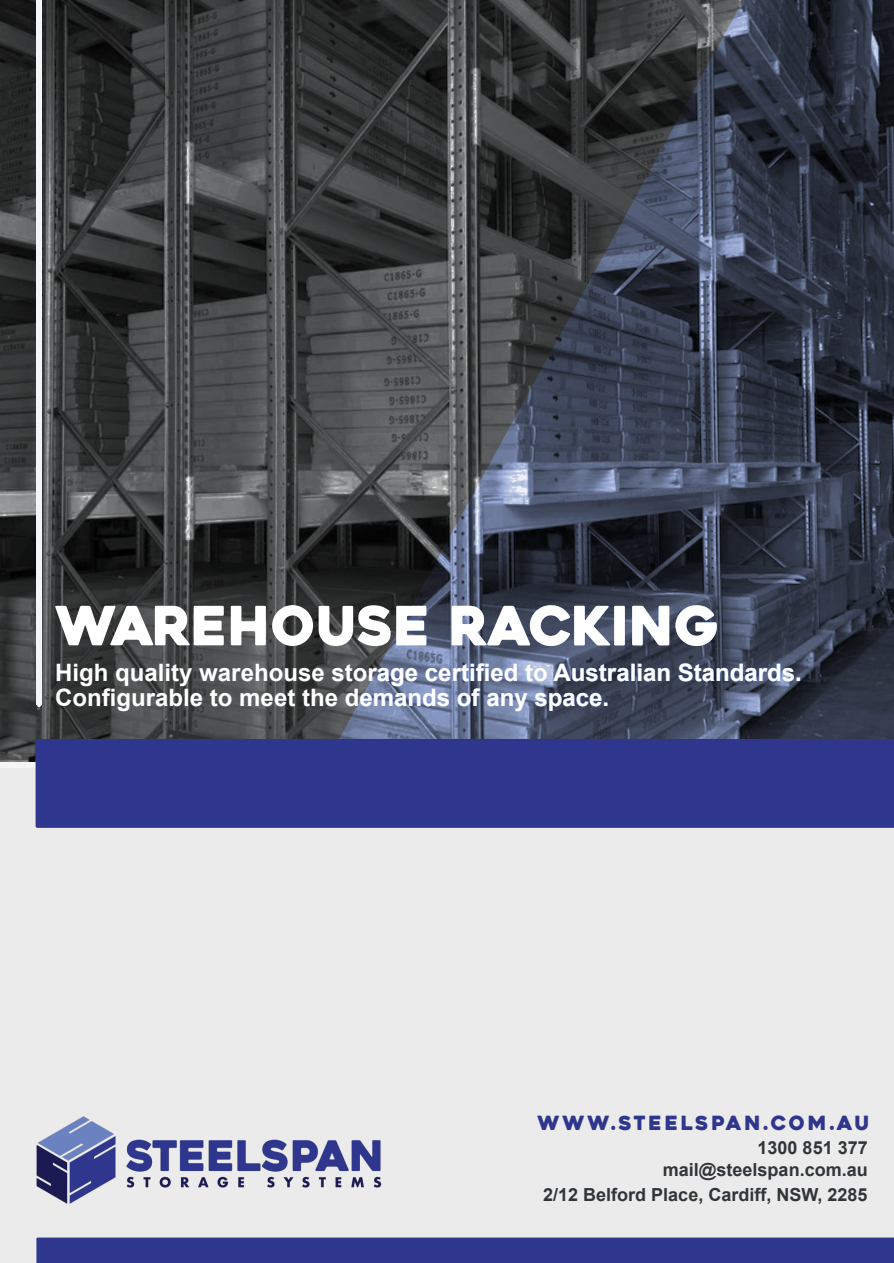
<style>
.page{position:relative;width:894px;height:1263px;background:#fff}
.page>*{position:absolute;margin:0;border:0;box-sizing:border-box;transform-origin:0 0}
.t1{font:54px "font 000000002 a 946214";color:#fff}
.t2{font:24px/24.8px "font 000000002 a 946214";color:#fff}
.t3{font:19.5px "font 000000002 a 946214";letter-spacing:.145em;color:#2e368d}
.t4{font:18px/21.9px "font 000000002 a 946214";color:#303538;text-align:right}
</style>
<div class="page">
<div style="left:0;top:0;width:893px;height:1263px;background:#ebebeb"></div>
<img style="left:0;top:0;width:323px;height:761px">
<img style="left:36px;top:1116px;width:346px;height:88px">
<div style="left:36px;top:1237px;width:857px;height:26px;background:#2e368d"></div>
<div style="left:36px;top:0;width:6px;height:707px;background:#f3f5f6"></div>
<div style="left:0;top:762px;width:893px;height:6px;background:#f3f5f6"></div>
<svg style="left:323px;top:0;width:570px;height:739px"></svg>
<div style="left:36px;top:739px;width:857px;height:89px;background:#2e368d"></div>
<h1 class="t1" style="left:55px;top:605px;width:665px">Warehouse Racking</h1>
<p class="t2" style="left:55px;top:661px;width:748px">High quality warehouse storage certified to Australian Standards.<br>Configurable to meet the demands of any space.</p>
<p class="t3" style="left:537px;top:1116px;width:334px">www.steelspan.com.au</p>
<p class="t4" style="left:662px;top:1137px;width:206px">1300 851 377 mail@steelspan.com.au</p>
<p class="t4" style="left:543px;top:1184px;width:326px">2/12 Belford Place, Cardiff, NSW, 2285</p>
</div>
